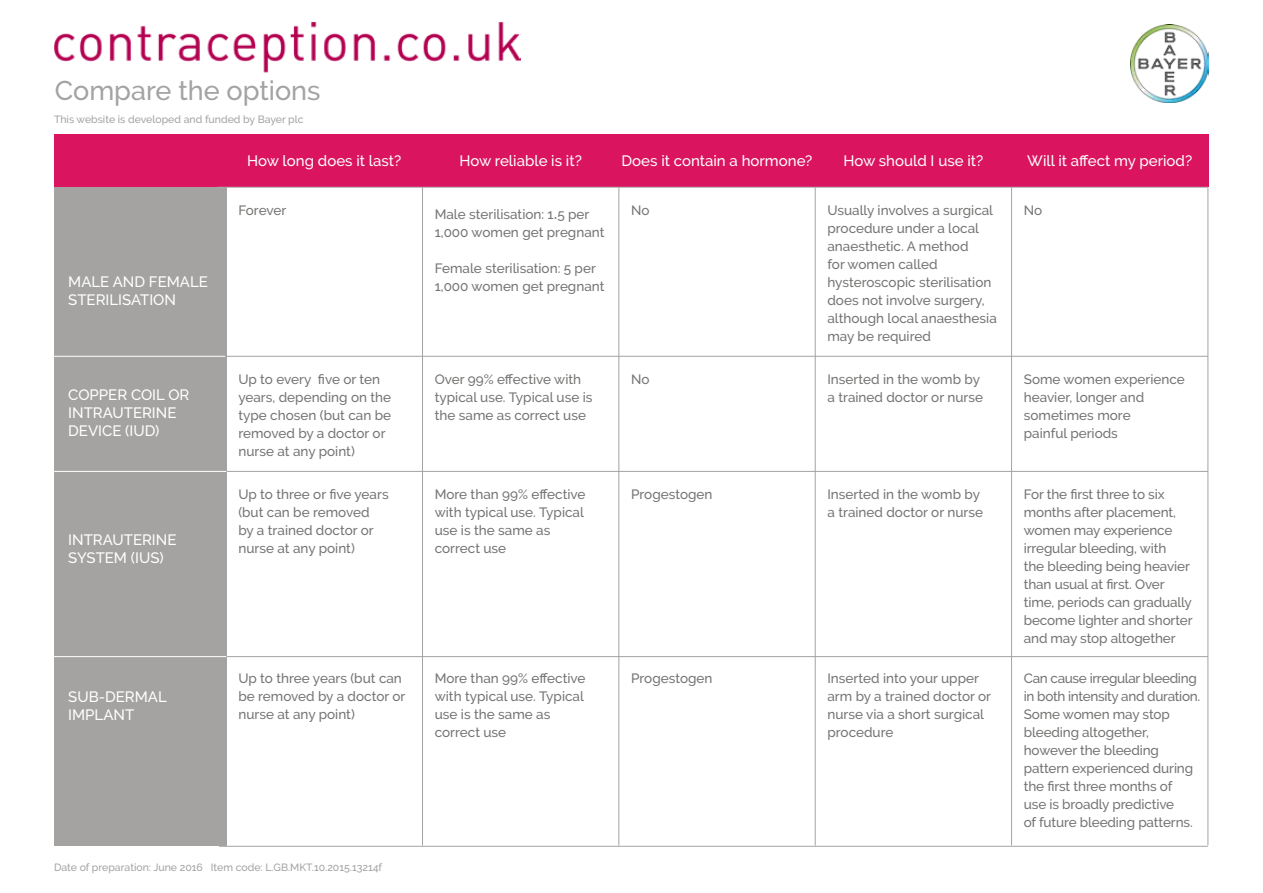
<style>
.page{position:relative;width:1263px;height:893px;background:#fff}
.page>*{position:absolute;margin:0;border:0;box-sizing:border-box;transform-origin:0 0}
.t1{font:500 27px "Raleway";color:#a4a3a2}
.t2{font:500 15px/18px "Raleway";color:#fff}
.t3{font:500 13.5px/18px "Raleway";color:#757473}
.t4{font:500 10.5px "Raleway";color:#a4a3a2}
.s1{font-size:18px}
</style>
<div class="page">
<hr style="left:422px;top:187px;width:1px;height:658px;background:#a4a3a2">
<hr style="left:618px;top:187px;width:1px;height:658px;background:#a4a3a2">
<hr style="left:815px;top:187px;width:1px;height:658px;background:#a4a3a2">
<hr style="left:1011px;top:187px;width:1px;height:658px;background:#a4a3a2">
<hr style="left:1207px;top:188px;width:1px;height:657px;background:#a4a3a2">
<div style="left:54px;top:134px;width:1154px;height:53px;background:#da145e"></div>
<div style="left:54px;top:187px;width:172px;height:658px;background:#a4a3a2"></div>
<img style="left:1131px;top:24px;width:78px;height:78px">
<img style="left:55px;top:22px;width:466px;height:51px">
<hr style="left:226px;top:356px;width:982px;height:1px;background:#a4a3a2">
<hr style="left:217px;top:187px;width:991px;height:1px;background:#aaa8a8">
<hr style="left:219px;top:471px;width:989px;height:1px;background:#a4a3a2">
<hr style="left:219px;top:656px;width:989px;height:1px;background:#a4a3a2">
<hr style="left:219px;top:846px;width:989px;height:1px;background:#a4a3a2">
<hr style="left:54px;top:356px;width:171px;height:1px;background:#fffffe">
<hr style="left:54px;top:471px;width:172px;height:1px;background:#fffffe">
<hr style="left:54px;top:656px;width:172px;height:1px;background:#fffffe">
<h1 class="t1" style="left:55px;top:75px;width:267px">Compare the options</h1>
<p class="t4" style="left:54px;top:114px;width:251px">This website is developed and funded by Bayer plc</p>
<p class="t2" style="left:68px;top:273px;width:141px">MALE AND FEMALE<br>STERILISATION</p>
<p class="t2" style="left:68px;top:386px;width:123px">COPPER COIL OR<br>INTRAUTERINE<br>DEVICE (IUD)</p>
<p class="t2" style="left:68px;top:530px;width:110px">INTRAUTERINE<br>SYSTEM (IUS)</p>
<p class="t2" style="left:68px;top:688px;width:100px">SUB-DERMAL<br>IMPLANT</p>
<p class="t2" style="left:247px;top:151px;width:156px">How long does it last?</p>
<p class="t2" style="left:459px;top:151px;width:124px">How reliable is it?</p>
<p class="t2" style="left:621px;top:151px;width:192px">Does it contain a hormone?</p>
<p class="t2" style="left:843px;top:151px;width:141px">How should I use it?</p>
<p class="t2" style="left:1027px;top:151px;width:166px">Will it affect my period?</p>
<p class="t3" style="left:238px;top:201px;width:49px">Forever</p>
<p class="t3" style="left:238px;top:370px;width:154px">Up to every five or ten years, depending on the type chosen (but can be removed by a doctor or nurse at any point)</p>
<p class="t3" style="left:238px;top:485px;width:152px">Up to three or five years (but can be removed<br>by a trained doctor or nurse at any point)</p>
<p class="t3" style="left:435px;top:205px;width:171px">Male sterilisation: 1<span class="s1">.</span>5 per<br>1,000 women get pregnant</p>
<p class="t3" style="left:435px;top:259px;width:171px">Female sterilisation: 5 per<br>1,000 women get pregnant</p>
<p class="t3" style="left:631px;top:201px;width:20px">No</p>
<p class="t3" style="left:435px;top:370px;width:159px">Over 99% effective with typical use. Typical use is the same as correct use</p>
<p class="t3" style="left:435px;top:485px;width:152px">More than 99% effective with typical use. Typical use is the same as correct use</p>
<p class="t3" style="left:631px;top:370px;width:20px">No</p>
<p class="t3" style="left:631px;top:485px;width:83px">Progestogen</p>
<p class="t3" style="left:238px;top:669px;width:169px">Up to three years (but can be removed by a doctor or nurse at any point)</p>
<p class="t3" style="left:435px;top:669px;width:152px">More than 99% effective with typical use. Typical use is the same as correct use</p>
<p class="t3" style="left:631px;top:669px;width:83px">Progestogen</p>
<p class="t3" style="left:827px;top:201px;width:171px">Usually involves a surgical procedure under a local anaesthetic. A method<br>for women called hysteroscopic sterilisation does not involve surgery, although local anaesthesia may be required</p>
<p class="t3" style="left:827px;top:370px;width:157px">Inserted in the womb by a trained doctor or nurse</p>
<p class="t3" style="left:827px;top:485px;width:157px">Inserted in the womb by a trained doctor or nurse</p>
<p class="t3" style="left:827px;top:669px;width:165px">Inserted into your upper arm by a trained doctor or nurse via a short surgical procedure</p>
<p class="t3" style="left:1024px;top:201px;width:20px">No</p>
<p class="t3" style="left:1024px;top:370px;width:162px">Some women experience heavier, longer and sometimes more<br>painful periods</p>
<p class="t3" style="left:1024px;top:485px;width:170px">For the first three to six months after placement, women may experience irregular bleeding, with<br>the bleeding being heavier than usual at first. Over time, periods can gradually become lighter and shorter and may stop altogether</p>
<p class="t3" style="left:1024px;top:669px;width:178px">Can cause irregular bleeding in both intensity and duration.<br>Some women may stop bleeding altogether, however the bleeding pattern experienced during the first three months of<br>use is broadly predictive<br>of future bleeding patterns.</p>
<p class="t4" style="left:54px;top:861px;width:330px">Date of preparation: June 2016 Item code: L.GB.MKT.10.2015.13214f</p>
</div>
